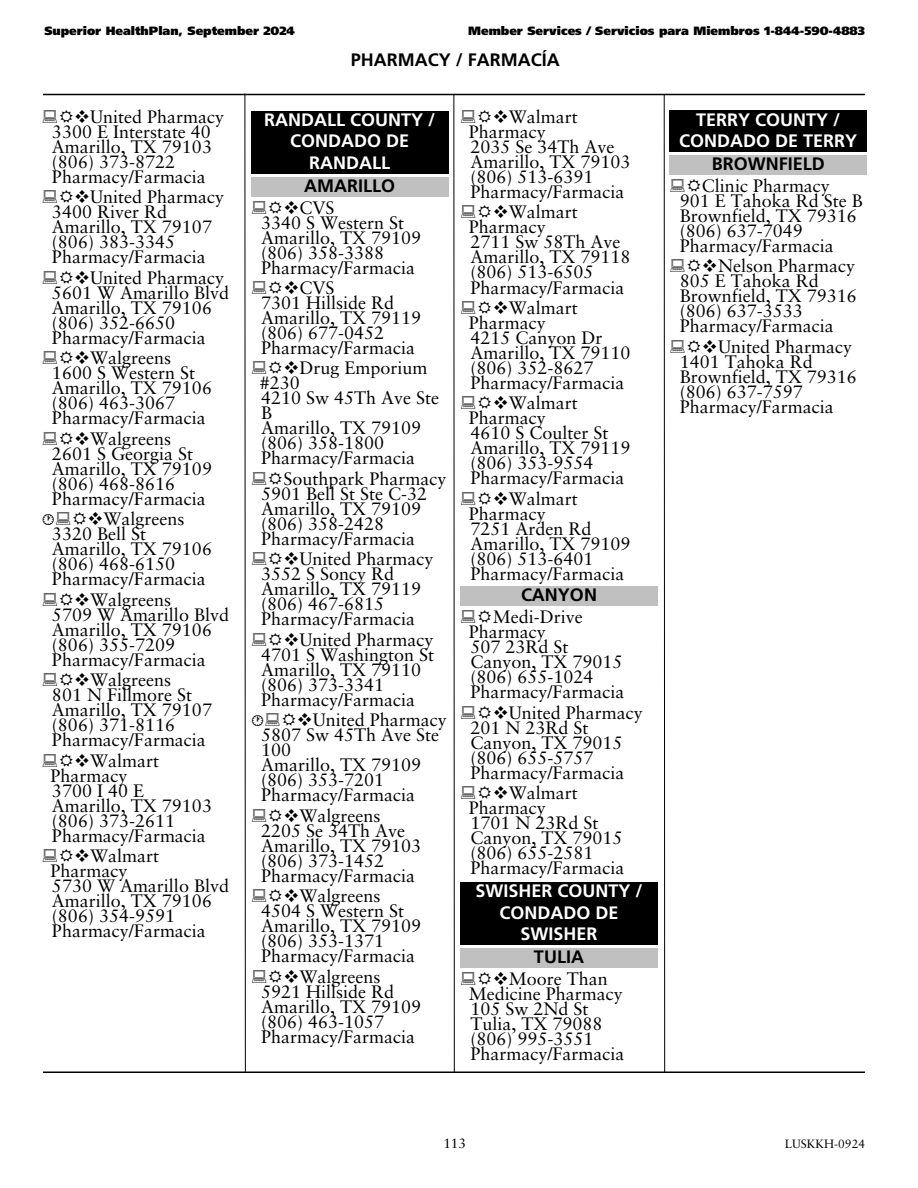
<style>
.page{position:relative;width:918px;height:1188px;background:#fff}
.page>*{position:absolute;margin:0;border:0;box-sizing:border-box;transform-origin:0 0}
.t1{font:18px/15px "Sabon LT Std";color:#000}
.t2{font:700 18px/21.6px "Frutiger LT Std";color:#fff;text-align:center}
.t3{font:700 18px "Frutiger LT Std";color:#000}
.t4{font:13.5px "Sabon LT Std";color:#000}
.t5{font:900 12px "Frutiger LT Std";color:#000}
.t6{font:12px "Sabon LT Std";color:#000}
</style>
<div class="page">
<div style="left:251px;top:111px;width:198px;height:62px;background:#000"></div>
<div style="left:251px;top:177px;width:198px;height:19px;background:#c0c0c0"></div>
<div style="left:460px;top:586px;width:198px;height:20px;background:#c0c0c0"></div>
<div style="left:460px;top:882px;width:198px;height:63px;background:#000"></div>
<div style="left:460px;top:948px;width:198px;height:20px;background:#c0c0c0"></div>
<div style="left:669px;top:111px;width:198px;height:41px;background:#000"></div>
<div style="left:669px;top:155px;width:198px;height:20px;background:#c0c0c0"></div>
<hr style="left:43px;top:94px;width:822px;height:1px;background:#000">
<hr style="left:43px;top:1071px;width:822px;height:2px;background:#000">
<svg style="left:244px;top:93px;width:2px;height:979px;background:#7e7e7e"></svg>
<svg style="left:453px;top:95px;width:2px;height:977px;background:#7e7e7e"></svg>
<svg style="left:663px;top:93px;width:37px;height:979px"></svg>
<p class="t5" style="left:44px;top:26px;width:252px">Superior HealthPlan, September 2024</p>
<p class="t5" style="left:468px;top:26px;width:398px">Member Services / Servicios para Miembros 1-844-590-4883</p>
<p class="t1" style="left:52px;top:111px;width:174px;text-indent:22px">❖United Pharmacy<br>3300 E Interstate 40<br>Amarillo, TX 79103 (806) 373-8722<br>Pharmacy/Farmacia</p>
<p class="t1" style="left:52px;top:192px;width:174px;text-indent:22px">❖United Pharmacy<br>3400 River Rd<br>Amarillo, TX 79107 (806) 383-3345<br>Pharmacy/Farmacia</p>
<p class="t1" style="left:52px;top:272px;width:179px;text-indent:22px">❖United Pharmacy<br>5601 W Amarillo Blvd<br>Amarillo, TX 79106 (806) 352-6650<br>Pharmacy/Farmacia</p>
<p class="t1" style="left:52px;top:352px;width:162px;text-indent:22px">❖Walgreens<br>1600 S Western St<br>Amarillo, TX 79106 (806) 463-3067<br>Pharmacy/Farmacia</p>
<p class="t1" style="left:52px;top:433px;width:162px;text-indent:22px">❖Walgreens<br>2601 S Georgia St<br>Amarillo, TX 79109 (806) 468-8616<br>Pharmacy/Farmacia</p>
<p class="t1" style="left:52px;top:513px;width:162px;text-indent:-10px">• ❖Walgreens<br>3320 Bell St<br>Amarillo, TX 79106 (806) 468-6150<br>Pharmacy/Farmacia</p>
<p class="t1" style="left:52px;top:594px;width:179px;text-indent:22px">❖Walgreens<br>5709 W Amarillo Blvd<br>Amarillo, TX 79106 (806) 355-7209<br>Pharmacy/Farmacia</p>
<p class="t1" style="left:52px;top:674px;width:162px;text-indent:22px">❖Walgreens<br>801 N Fillmore St<br>Amarillo, TX 79107 (806) 371-8116<br>Pharmacy/Farmacia</p>
<p class="t1" style="left:50px;top:755px;width:163px;text-indent:24px">❖Walmart<br>Pharmacy<br>3700 I 40 E<br>Amarillo, TX 79103 (806) 373-2611<br>Pharmacy/Farmacia</p>
<p class="t1" style="left:50px;top:850px;width:180px;text-indent:24px">❖Walmart<br>Pharmacy<br>5730 W Amarillo Blvd<br>Amarillo, TX 79106 (806) 354-9591<br>Pharmacy/Farmacia</p>
<p class="t3" style="left:351px;top:53px;width:210px">PHARMACY / FARMACÍA</p>
<p class="t2" style="left:264px;top:111px;width:172px">RANDALL COUNTY /<br>CONDADO DE<br>RANDALL</p>
<p class="t3" style="left:304px;top:179px;width:92px">AMARILLO</p>
<p class="t1" style="left:261px;top:202px;width:162px;text-indent:22px">❖CVS<br>3340 S Western St<br>Amarillo, TX 79109 (806) 358-3388<br>Pharmacy/Farmacia</p>
<p class="t1" style="left:261px;top:282px;width:162px;text-indent:22px">❖CVS<br>7301 Hillside Rd<br>Amarillo, TX 79119 (806) 677-0452<br>Pharmacy/Farmacia</p>
<p class="t1" style="left:260px;top:362px;width:181px;text-indent:24px">❖Drug Emporium #230<br>4210 Sw 45Th Ave Ste<br>B<br>Amarillo, TX 79109 (806) 358-1800<br>Pharmacy/Farmacia</p>
<p class="t1" style="left:261px;top:473px;width:187px;text-indent:22px">Southpark Pharmacy<br>5901 Bell St Ste C-32<br>Amarillo, TX 79109 (806) 358-2428<br>Pharmacy/Farmacia</p>
<p class="t1" style="left:261px;top:553px;width:174px;text-indent:22px">❖United Pharmacy<br>3552 S Soncy Rd<br>Amarillo, TX 79119 (806) 467-6815<br>Pharmacy/Farmacia</p>
<p class="t1" style="left:261px;top:634px;width:175px;text-indent:22px">❖United Pharmacy<br>4701 S Washington St<br>Amarillo, TX 79110 (806) 373-3341<br>Pharmacy/Farmacia</p>
<p class="t1" style="left:261px;top:714px;width:187px;text-indent:-10px">• ❖United Pharmacy<br>5807 Sw 45Th Ave Ste<br>100<br>Amarillo, TX 79109 (806) 353-7201<br>Pharmacy/Farmacia</p>
<p class="t1" style="left:261px;top:810px;width:162px;text-indent:22px">❖Walgreens<br>2205 Se 34Th Ave<br>Amarillo, TX 79103 (806) 373-1452<br>Pharmacy/Farmacia</p>
<p class="t1" style="left:261px;top:890px;width:162px;text-indent:22px">❖Walgreens<br>4504 S Western St<br>Amarillo, TX 79109 (806) 353-1371<br>Pharmacy/Farmacia</p>
<p class="t1" style="left:261px;top:971px;width:162px;text-indent:22px">❖Walgreens<br>5921 Hillside Rd<br>Amarillo, TX 79109 (806) 463-1057<br>Pharmacy/Farmacia</p>
<p class="t1" style="left:469px;top:111px;width:163px;text-indent:24px">❖Walmart<br>Pharmacy<br>2035 Se 34Th Ave<br>Amarillo, TX 79103 (806) 513-6391<br>Pharmacy/Farmacia</p>
<p class="t1" style="left:469px;top:207px;width:163px;text-indent:24px">❖Walmart<br>Pharmacy<br>2711 Sw 58Th Ave<br>Amarillo, TX 79118 (806) 513-6505<br>Pharmacy/Farmacia</p>
<p class="t1" style="left:469px;top:302px;width:163px;text-indent:24px">❖Walmart<br>Pharmacy<br>4215 Canyon Dr<br>Amarillo, TX 79110 (806) 352-8627<br>Pharmacy/Farmacia</p>
<p class="t1" style="left:469px;top:397px;width:163px;text-indent:24px">❖Walmart<br>Pharmacy<br>4610 S Coulter St<br>Amarillo, TX 79119 (806) 353-9554<br>Pharmacy/Farmacia</p>
<p class="t1" style="left:469px;top:493px;width:163px;text-indent:24px">❖Walmart<br>Pharmacy<br>7251 Arden Rd<br>Amarillo, TX 79109 (806) 513-6401<br>Pharmacy/Farmacia</p>
<p class="t3" style="left:521px;top:589px;width:77px">CANYON</p>
<p class="t1" style="left:469px;top:611px;width:157px;text-indent:24px">Medi-Drive<br>Pharmacy<br>507 23Rd St<br>Canyon, TX 79015 (806) 655-1024<br>Pharmacy/Farmacia</p>
<p class="t1" style="left:470px;top:707px;width:174px;text-indent:22px">❖United Pharmacy<br>201 N 23Rd St<br>Canyon, TX 79015 (806) 655-5757<br>Pharmacy/Farmacia</p>
<p class="t1" style="left:469px;top:787px;width:157px;text-indent:24px">❖Walmart<br>Pharmacy<br>1701 N 23Rd St<br>Canyon, TX 79015 (806) 655-2581<br>Pharmacy/Farmacia</p>
<p class="t2" style="left:475px;top:882px;width:169px">SWISHER COUNTY /<br>CONDADO DE<br>SWISHER</p>
<p class="t3" style="left:534px;top:951px;width:52px">TULIA</p>
<p class="t1" style="left:469px;top:973px;width:157px;text-indent:24px">❖Moore Than<br>Medicine Pharmacy<br>105 Sw 2Nd St<br>Tulia, TX 79088 (806) 995-3551<br>Pharmacy/Farmacia</p>
<p class="t2" style="left:679px;top:111px;width:180px">TERRY COUNTY /<br>CONDADO DE TERRY</p>
<p class="t3" style="left:712px;top:158px;width:115px">BROWNFIELD</p>
<p class="t1" style="left:680px;top:180px;width:185px;text-indent:22px">Clinic Pharmacy<br>901 E Tahoka Rd Ste B<br>Brownfield, TX 79316 (806) 637-7049<br>Pharmacy/Farmacia</p>
<p class="t1" style="left:680px;top:260px;width:179px;text-indent:22px">❖Nelson Pharmacy<br>805 E Tahoka Rd<br>Brownfield, TX 79316 (806) 637-3533<br>Pharmacy/Farmacia</p>
<p class="t1" style="left:680px;top:341px;width:179px;text-indent:22px">❖United Pharmacy<br>1401 Tahoka Rd<br>Brownfield, TX 79316 (806) 637-7597<br>Pharmacy/Farmacia</p>
<p class="t4" style="left:443px;top:1138px;width:24px">113</p>
<p class="t6" style="left:785px;top:1139px;width:82px">LUSKKH-0924</p>
</div>
